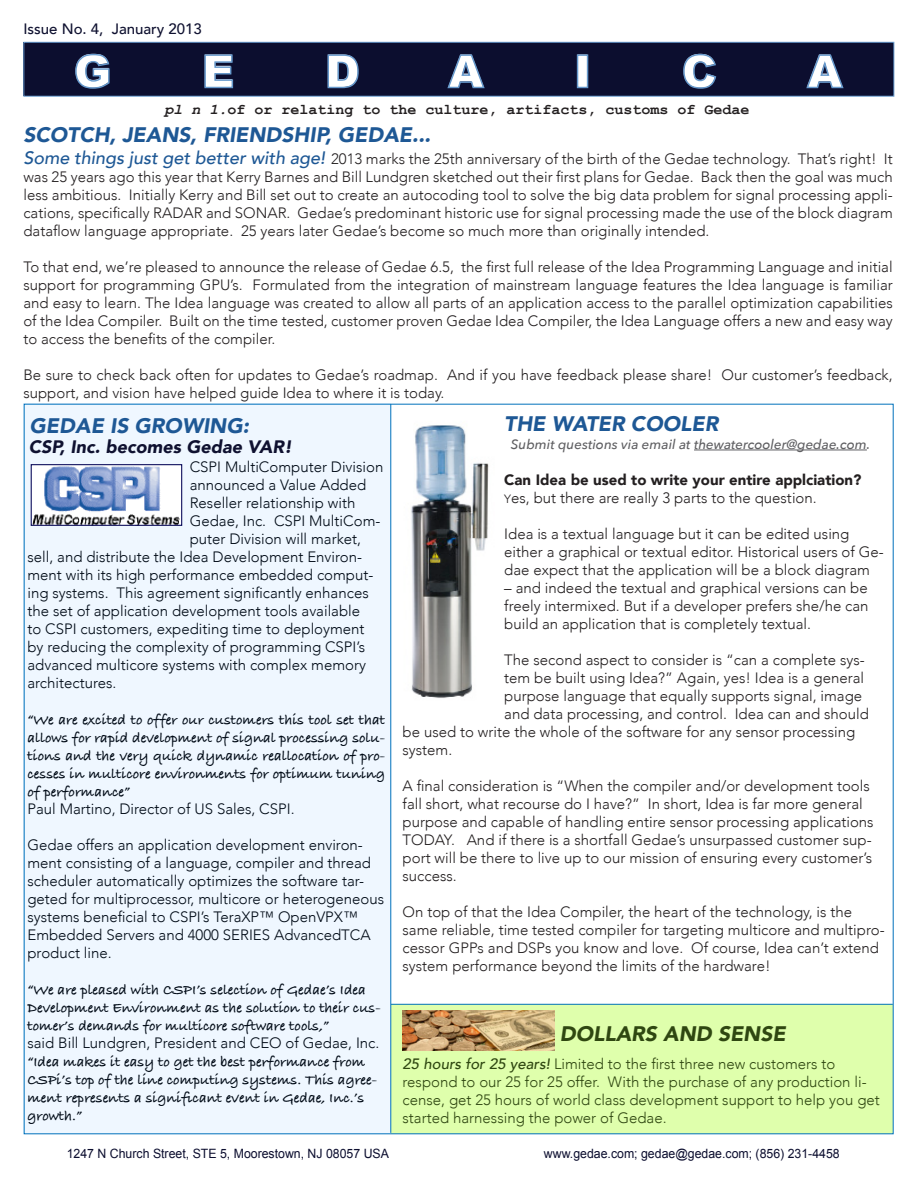
<style>
.page{position:relative;width:918px;height:1188px;background:#fff}
.page>*{position:absolute;margin:0;border:0;box-sizing:border-box;transform-origin:0 0}
.t1{font:900 45.15px "Arial";color:#fff}
.t2{font:italic 900 21px "Avenir";color:#1e5895}
.t3{font:italic 900 21px "Avenir";color:#2f4711}
.t4{font:italic 900 18px "Avenir";color:#0f1130}
.t5{font:300 15px/18px "Avenir";color:#231f20}
.t6{font:300 15px/18px "Avenir";color:#000a16}
.t7{font:15px/18px "Bradley Hand ITCTT Bold";color:#000a16}
.t8{font:300 15px/18px "Avenir";color:#2f4711}
.t9{font:700 15px "Courier New";color:#231f20}
.t10{font:900 15px "Avenir";color:#231f20}
.t11{font:500 15px "Avenir";color:#0f1130}
.t12{font:italic 500 13.5px "Avenir Next";color:#5f5f62}
.t13{font:12.9px "Arial";color:#0c0e2f;scale:.96 1}
.s1{font-style:italic}
.s2{font-weight:500;font-style:italic;font-size:18px;color:#1e5895}
.s3{font-size:12px}
.s4{font-weight:500;font-style:italic}
</style>
<div class="page">
<div style="left:391px;top:1004px;width:502px;height:130px;background:#dfffac"></div>
<div style="left:23px;top:404px;width:368px;height:730px;background:#eff7ff"></div>
<img style="left:411px;top:425px;width:78px;height:273px">
<hr style="left:391px;top:1004px;width:502px;height:1px;background:#0071bb">
<div style="left:24px;top:42px;width:870px;height:54px;background:#0c0e2f"></div>
<div style="left:24px;top:42px;width:870px;height:54px;border:1px solid #69c"></div>
<svg style="left:75px;top:53px;width:35px;height:36px"></svg>
<svg style="left:204px;top:54px;width:30px;height:35px"></svg>
<svg style="left:327px;top:54px;width:32px;height:35px"></svg>
<svg style="left:447px;top:54px;width:38px;height:35px"></svg>
<div style="left:577px;top:54px;width:11px;height:34px;border:1px solid #69c"></div>
<svg style="left:683px;top:53px;width:34px;height:36px"></svg>
<svg style="left:806px;top:54px;width:38px;height:35px"></svg>
<img style="left:33px;top:466px;width:147px;height:58px">
<div style="left:31px;top:464px;width:151px;height:62px;border:1px solid #11125f"></div>
<img style="left:403px;top:1010px;width:151px;height:41px">
<hr style="left:694px;top:450px;width:173px;height:1px;background:#5f5f62">
<hr style="left:391px;top:404px;width:1px;height:729px;background:#0071bb">
<p class="t11" style="left:23px;top:16px;width:180px">Issue No. 4, January 2013</p>
<p class="t1" style="left:74px;top:46px;width:39px">G</p>
<p class="t1" style="left:202px;top:46px;width:34px">E</p>
<p class="t1" style="left:325px;top:46px;width:37px">D</p>
<p class="t1" style="left:448px;top:46px;width:37px">A</p>
<p class="t1" style="left:574px;top:46px;width:19px">I</p>
<p class="t1" style="left:682px;top:46px;width:37px">C</p>
<p class="t1" style="left:807px;top:46px;width:37px">A</p>
<p class="t9" style="left:164px;top:100px;width:587px"><span class="s1">pl n 1.</span>of or relating to the culture, artifacts, customs of Gedae</p>
<p class="t2" style="left:23px;top:117px;width:409px">SCOTCH, JEANS, FRIENDSHIP, GEDAE...</p>
<p class="t5" style="left:23px;top:150px;width:871px;text-align:justify"><span class="s2">Some things just get better with age!</span> 2013 marks the 25th anniversary of the birth of the Gedae technology. That’s right! It was 25 years ago this year that Kerry Barnes and Bill Lundgren sketched out their first plans for Gedae. Back then the goal was much less ambitious. Initially Kerry and Bill set out to create an autocoding tool to solve the big data problem for signal processing appli&shy;cations, specifically RADAR and SONAR. Gedae’s predominant historic use for signal processing made the use of the block diagram dataflow language appropriate. 25 years later Gedae’s become so much more than originally intended.</p>
<p class="t5" style="left:23px;top:258px;width:871px;text-align:justify">To that end, we’re pleased to announce the release of Gedae 6.5, the first full release of the Idea Programming Language and initial support for programming GPU’s. Formulated from the integration of mainstream language features the Idea language is familiar and easy to learn. The Idea language was created to allow all parts of an application access to the parallel optimization capabilities of the Idea Compiler. Built on the time tested, customer proven Gedae Idea Compiler, the Idea Language offers a new and easy way to access the benefits of the compiler.</p>
<p class="t5" style="left:23px;top:366px;width:871px">Be sure to check back often for updates to Gedae’s roadmap. And if you have feedback please share! Our customer’s feedback, support, and vision have helped guide Idea to where it is today.</p>
<p class="t2" style="left:30px;top:408px;width:221px">GEDAE IS GROWING:</p>
<p class="t4" style="left:29px;top:432px;width:265px">CSP, Inc. becomes Gedae VAR!</p>
<p class="t6" style="left:190px;top:458px;width:195px">CSPI MultiComputer Division</p>
<p class="t6" style="left:190px;top:476px;width:178px">announced a Value Added</p>
<p class="t6" style="left:190px;top:494px;width:167px">Reseller relationship with</p>
<p class="t6" style="left:190px;top:512px;width:192px">Gedae, Inc. CSPI MultiCom-</p>
<p class="t6" style="left:190px;top:530px;width:173px">puter Division will market,</p>
<p class="t6" style="left:27px;top:548px;width:336px">sell, and distribute the Idea Development Environ-</p>
<p class="t6" style="left:27px;top:566px;width:347px">ment with its high performance embedded comput-</p>
<p class="t6" style="left:27px;top:584px;width:343px">ing systems. This agreement significantly enhances</p>
<p class="t6" style="left:27px;top:602px;width:334px">the set of application development tools available</p>
<p class="t6" style="left:27px;top:620px;width:339px">to CSPI customers, expediting time to deployment</p>
<p class="t6" style="left:27px;top:638px;width:339px">by reducing the complexity of programming CSPI’s</p>
<p class="t6" style="left:27px;top:656px;width:340px">advanced multicore systems with complex memory</p>
<p class="t6" style="left:27px;top:674px;width:90px">architectures.</p>
<p class="t7" style="left:27px;top:710px;width:359px;text-align:justify">“We are excited to offer our customers this tool set that allows for rapid development of signal processing solu&shy;tions and the very quick dynamic reallocation of pro&shy;cesses in multicore environments for optimum tuning of performance”</p>
<p class="t6" style="left:27px;top:800px;width:269px">Paul Martino, Director of US Sales, CSPI.</p>
<p class="t6" style="left:27px;top:836px;width:358px">Gedae offers an application development environ&shy;ment consisting of a language, compiler and thread scheduler automatically optimizes the software tar&shy;geted for multiprocessor, multicore or heterogeneous systems beneficial to CSPI’s TeraXP™ OpenVPX™ Embedded Servers and 4000 SERIES AdvancedTCA product line.</p>
<p class="t7" style="left:27px;top:980px;width:355px">“We are pleased with CSPI’s selection of Gedae’s Idea<br>Development Environment as the solution to their cus&shy;tomer’s demands for multicore software tools,”</p>
<p class="t6" style="left:27px;top:1034px;width:353px">said Bill Lundgren, President and CEO of Gedae, Inc.</p>
<p class="t7" style="left:27px;top:1052px;width:351px">“Idea makes it easy to get the best performance from CSPi’s top of the line computing systems. This agree&shy;ment represents a significant event in Gedae, Inc.’s growth.”</p>
<p class="t2" style="left:504px;top:407px;width:216px">THE WATER COOLER</p>
<p class="t12" style="left:511px;top:436px;width:361px">Submit questions via email at thewatercooler@gedae.com.</p>
<p class="t10" style="left:504px;top:467px;width:359px">Can Idea be used to write your entire applciation?</p>
<p class="t5" style="left:504px;top:489px;width:314px"><span class="s3">Y</span>es, but there are really 3 parts to the question.</p>
<p class="t5" style="left:504px;top:525px;width:381px">Idea is a textual language but it can be edited using either a graphical or textual editor. Historical users of Ge&shy;dae expect that the application will be a block diagram</p>
<p class="t5" style="left:504px;top:579px;width:366px;text-align:justify">– and indeed the textual and graphical versions can be freely intermixed. But if a developer prefers she/he can build an application that is completely textual.</p>
<p class="t5" style="left:504px;top:651px;width:362px">The second aspect to consider is “can a complete sys-</p>
<p class="t5" style="left:504px;top:669px;width:361px">tem be built using Idea?” Again, yes! Idea is a general</p>
<p class="t5" style="left:504px;top:687px;width:359px">purpose language that equally supports signal, image</p>
<p class="t5" style="left:504px;top:705px;width:366px">and data processing, and control. Idea can and should</p>
<p class="t5" style="left:403px;top:723px;width:454px">be used to write the whole of the software for any sensor processing</p>
<p class="t5" style="left:403px;top:741px;width:51px">system.</p>
<p class="t5" style="left:403px;top:777px;width:473px">A final consideration is “When the compiler and/or development tools fall short, what recourse do I have?” In short, Idea is far more general purpose and capable of handling entire sensor processing applications TODAY. And if there is a shortfall Gedae’s unsurpassed customer sup&shy;port will be there to live up to our mission of ensuring every customer’s success.</p>
<p class="t5" style="left:403px;top:903px;width:484px">On top of that the Idea Compiler, the heart of the technology, is the same reliable, time tested compiler for targeting multicore and multipro&shy;cessor GPPs and DSPs you know and love. Of course, Idea can’t extend system performance beyond the limits of the hardware!</p>
<p class="t3" style="left:560px;top:1016px;width:227px">DOLLARS AND SENSE</p>
<p class="t8" style="left:403px;top:1054px;width:479px"><span class="s4">25 hours for 25 years!</span> Limited to the first three new customers to respond to our 25 for 25 offer. With the purchase of any production li&shy;cense, get 25 hours of world class development support to help you get started harnessing the power of Gedae.</p>
<p class="t13" style="left:67px;top:1145px;width:337px">1247 N Church Street, STE 5, Moorestown, NJ 08057 USA</p>
<p class="t13" style="left:544px;top:1145px;width:310px">www.gedae.com; gedae@gedae.com; (856) 231-4458</p>
</div>
